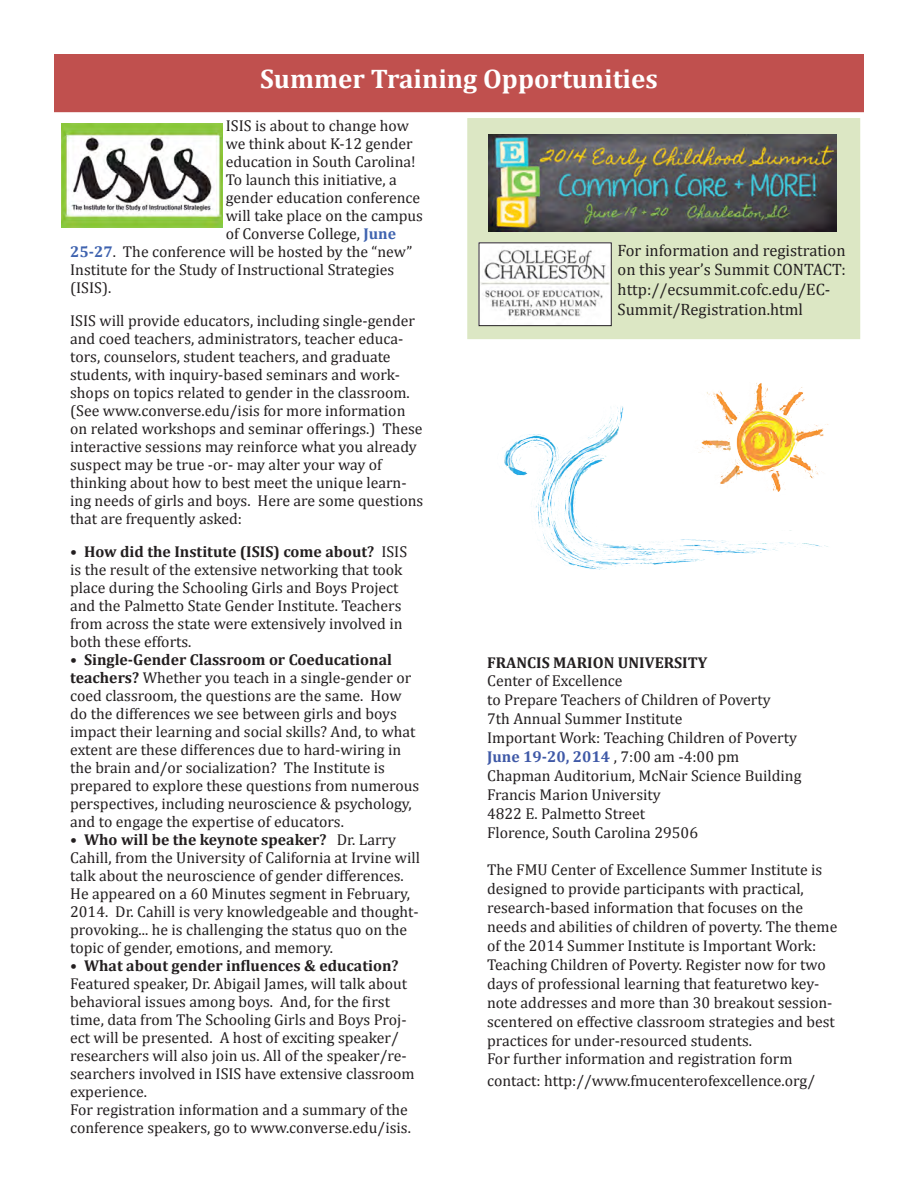
<style>
.page{position:relative;width:918px;height:1188px;background:#fff}
.page>*{position:absolute;margin:0;border:0;box-sizing:border-box;transform-origin:0 0}
.t1{font:700 27px "Cambria";color:#fff}
.t2{font:16.5px/19.8px "Cambria";color:#231f20}
.t3{font:15.75px/18px "Cambria";color:#231f20}
.t4{font:700 15.75px "Cambria";color:#3f59a7}
.t5{font:700 15.75px "Cambria";color:#231f20}
.s1{font-weight:700;color:#3f63af}
.s2{font-weight:700}
.s3{font-weight:400;color:#231f20}
</style>
<div class="page">
<div style="left:467px;top:118px;width:393px;height:221px;background:#dce7c4"></div>
<div style="left:54px;top:54px;width:810px;height:58px;background:#c0504e"></div>
<img style="left:61px;top:124px;width:162px;height:104px">
<img style="left:488px;top:135px;width:349px;height:96px">
<img style="left:481px;top:244px;width:129px;height:80px">
<div style="left:479px;top:242px;width:133px;height:84px;border:1px solid #231f20"></div>
<img style="left:504px;top:383px;width:325px;height:186px">
<p class="t1" style="left:260px;top:59px;width:399px">Summer Training Opportunities</p>
<p class="t3" style="left:226px;top:117px;width:185px">ISIS is about to change how</p>
<p class="t3" style="left:226px;top:135px;width:188px">we think about K-12 gender</p>
<p class="t3" style="left:226px;top:153px;width:191px">education in South Carolina!</p>
<p class="t3" style="left:226px;top:171px;width:173px">To launch this initiative, a</p>
<p class="t3" style="left:226px;top:189px;width:196px">gender education conference</p>
<p class="t3" style="left:226px;top:207px;width:199px">will take place on the campus</p>
<p class="t3" style="left:226px;top:225px;width:172px">of Converse College, <span class="s1">June</span></p>
<p class="t3" style="left:70px;top:243px;width:344px"><span class="s1">25-27</span>. The conference will be hosted by the “new”</p>
<p class="t3" style="left:70px;top:261px;width:326px">Institute for the Study of Instructional Strategies</p>
<p class="t3" style="left:70px;top:279px;width:43px">(ISIS).</p>
<p class="t3" style="left:70px;top:312px;width:355px">ISIS will provide educators, including single-gender and coed teachers, administrators, teacher educa&shy;tors, counselors, student teachers, and graduate students, with inquiry-based seminars and work&shy;shops on topics related to gender in the classroom. (See www.converse.edu/isis for more information on related workshops and seminar offerings.) These interactive sessions may reinforce what you already suspect may be true -or- may alter your way of thinking about how to best meet the unique learn&shy;ing needs of girls and boys. Here are some questions that are frequently asked:</p>
<p class="t3" style="left:70px;top:543px;width:338px">• <span class="s2">How did the Institute (ISIS) come about?</span> ISIS is the result of the extensive networking that took place during the Schooling Girls and Boys Project and the Palmetto State Gender Institute. Teachers from across the state were extensively involved in both these efforts.</p>
<p class="t3" style="left:70px;top:651px;width:351px">• <span class="s2">Single-Gender Classroom or Coeducational teachers?</span> Whether you teach in a single-gender or coed classroom, the questions are the same. How do the differences we see between girls and boys impact their learning and social skills? And, to what extent are these differences due to hard-wiring in the brain and/or socialization? The Institute is prepared to explore these questions from numerous perspectives, including neuroscience &amp; psychology, and to engage the expertise of educators.</p>
<p class="t3" style="left:70px;top:831px;width:351px">• <span class="s2">Who will be the keynote speaker?</span> Dr. Larry Cahill, from the University of California at Irvine will talk about the neuroscience of gender differences.<br>He appeared on a 60 Minutes segment in February, 2014. Dr. Cahill is very knowledgeable and thought&shy;provoking... he is challenging the status quo on the topic of gender, emotions, and memory.</p>
<p class="t3" style="left:70px;top:957px;width:346px">• <span class="s2">What about gender influences &amp; education?<br></span>Featured speaker, Dr. Abigail James, will talk about behavioral issues among boys. And, for the first time, data from The Schooling Girls and Boys Proj&shy;ect will be presented. A host of exciting speaker/ researchers will also join us. All of the speaker/re&shy;searchers involved in ISIS have extensive classroom experience.</p>
<p class="t3" style="left:70px;top:1101px;width:342px">For registration information and a summary of the conference speakers, go to www.converse.edu/isis.</p>
<p class="t2" style="left:618px;top:240px;width:230px">For information and registration on this year’s Summit CONTACT: http://ecsummit.cofc.edu/EC-<br>Summit/Registration.html</p>
<p class="t5" style="left:487px;top:651px;width:222px">FRANCIS MARION UNIVERSITY</p>
<p class="t3" style="left:487px;top:672px;width:137px">Center of Excellence</p>
<p class="t3" style="left:487px;top:691px;width:285px">to Prepare Teachers of Children of Poverty</p>
<p class="t3" style="left:487px;top:710px;width:197px">7th Annual Summer Institute</p>
<p class="t3" style="left:487px;top:729px;width:311px">Important Work: Teaching Children of Poverty</p>
<p class="t4" style="left:487px;top:746px;width:254px">June 19-20, 2014 <span class="s3">, 7:00 am -4:00 pm</span></p>
<p class="t3" style="left:487px;top:767px;width:316px">Chapman Auditorium, McNair Science Building</p>
<p class="t3" style="left:487px;top:785px;width:175px">Francis Marion University</p>
<p class="t3" style="left:487px;top:804px;width:159px">4822 E. Palmetto Street</p>
<p class="t3" style="left:487px;top:823px;width:212px">Florence, South Carolina 29506</p>
<p class="t3" style="left:487px;top:861px;width:337px;line-height:18.9px">The FMU Center of Excellence Summer Institute is designed to provide participants with practical,</p>
<p class="t3" style="left:487px;top:898px;width:352px;line-height:18.9px">research-based information that focuses on the needs and abilities of children of poverty. The theme of the 2014 Summer Institute is Important Work:<br>Teaching Children of Poverty. Register now for two days of professional learning that featuretwo key&shy;note addresses and more than 30 breakout session&shy;scentered on effective classroom strategies and best practices for under-resourced students.</p>
<p class="t3" style="left:487px;top:1050px;width:307px">For further information and registration form</p>
<p class="t3" style="left:487px;top:1072px;width:329px">contact: http://www.fmucenterofexcellence.org/</p>
</div>
